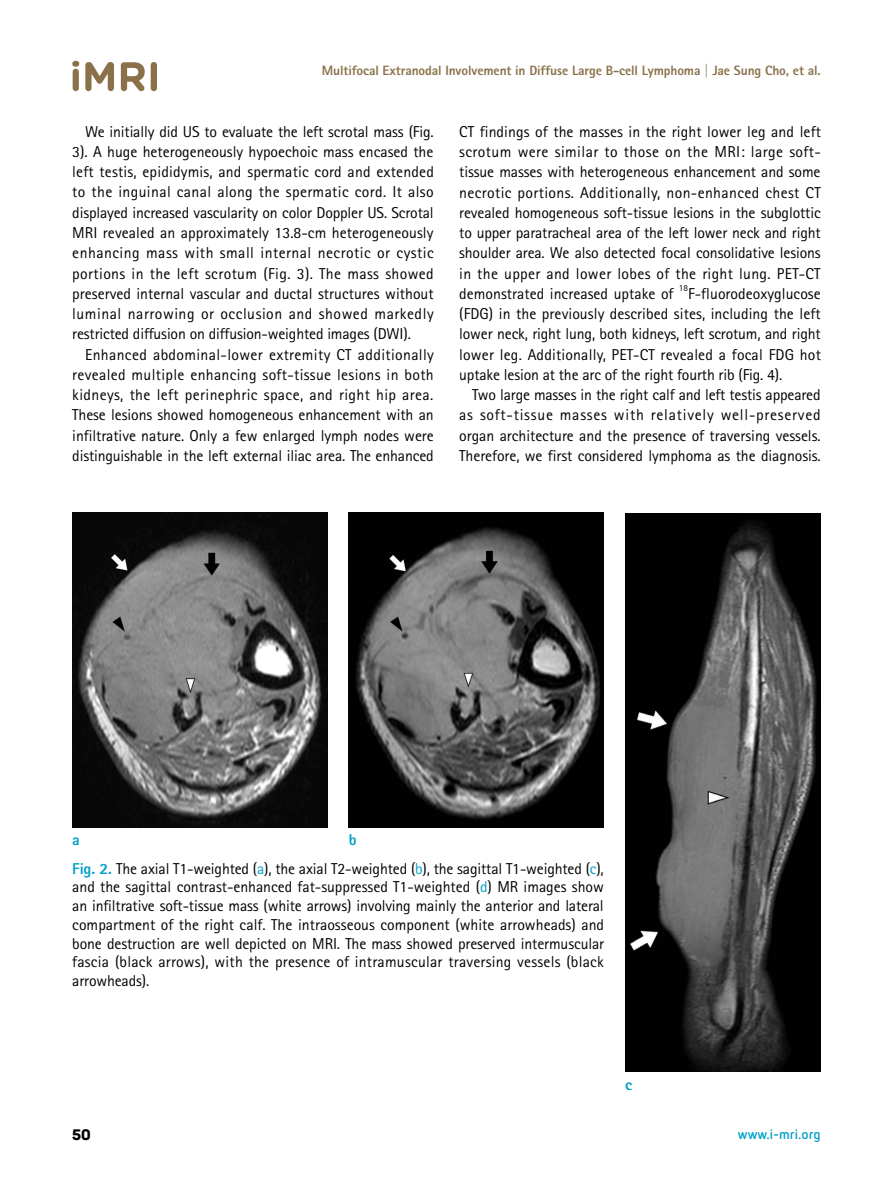
<style>
.page{position:relative;width:893px;height:1191px;background:#fff}
.page>*{position:absolute;margin:0;border:0;box-sizing:border-box;transform-origin:0 0}
.t1{font:15.75px/20.2px "Rotis Sans Serif Std";color:#000;text-align:justify}
.t2{font:15.75px "Rotis Sans Serif Std";letter-spacing:.02em;color:#000}
.t3{font:15.75px "Rotis Sans Serif Std";letter-spacing:.025em;color:#000}
.t4{font:15.75px "Rotis Sans Serif Std";letter-spacing:.03em;color:#000}
.t5{font:15.75px "Rotis Sans Serif Std";letter-spacing:.045em;color:#000}
.t6{font:800 15.75px "Rotis Sans Serif Std";color:#00a0c8}
.t7{font:800 15px "Panton";color:#000}
.t8{font:800 13.5px "Rotis Sans Serif Std";letter-spacing:-.01em;color:#8b7149}
.t9{font:700 13.5px "Netto Pro";color:#00a0c8}
.t10{font:9.15px "Rotis Sans Serif Std";color:#000}
.s1{font-weight:800;color:#00a0c8}
.s2{color:#00a0c8}
</style>
<div class="page">
<svg style="left:72px;top:61px;width:7px;height:30px"></svg>
<svg style="left:85px;top:62px;width:29px;height:29px"></svg>
<svg style="left:121px;top:62px;width:24px;height:29px"></svg>
<svg style="left:151px;top:62px;width:6px;height:29px"></svg>
<img style="left:72px;top:512px;width:255px;height:315px">
<img style="left:349px;top:512px;width:255px;height:315px">
<img style="left:625px;top:513px;width:196px;height:558px">
<p class="t8" style="left:322px;top:62px;width:500px">Multifocal Extranodal Involvement in Diffuse Large B-cell Lymphoma | Jae Sung Cho, et al.</p>
<p class="t1" style="left:85px;top:121px;width:350px">We initially did US to evaluate the left scrotal mass (Fig.</p>
<p class="t1" style="left:72px;top:141px;width:363px">3). A huge heterogeneously hypoechoic mass encased the</p>
<p class="t1" style="left:72px;top:162px;width:363px">left testis, epididymis, and spermatic cord and extended</p>
<p class="t2" style="left:72px;top:183px;width:363px">to the inguinal canal along the spermatic cord. It also</p>
<p class="t1" style="left:72px;top:202px;width:363px">displayed increased vascularity on color Doppler US. Scrotal</p>
<p class="t1" style="left:72px;top:222px;width:363px">MRI revealed an approximately 13.8-cm heterogeneously</p>
<p class="t4" style="left:72px;top:244px;width:363px">enhancing mass with small internal necrotic or cystic</p>
<p class="t3" style="left:72px;top:264px;width:363px">portions in the left scrotum (Fig. 3). The mass showed</p>
<p class="t1" style="left:72px;top:283px;width:363px">preserved internal vascular and ductal structures without</p>
<p class="t4" style="left:72px;top:304px;width:363px">luminal narrowing or occlusion and showed markedly</p>
<p class="t1" style="left:72px;top:324px;width:340px">restricted diffusion on diffusion-weighted images (DWI).</p>
<p class="t2" style="left:85px;top:345px;width:350px">Enhanced abdominal-lower extremity CT additionally</p>
<p class="t2" style="left:72px;top:365px;width:363px">revealed multiple enhancing soft-tissue lesions in both</p>
<p class="t3" style="left:72px;top:385px;width:363px">kidneys, the left perinephric space, and right hip area.</p>
<p class="t1" style="left:72px;top:405px;width:363px">These lesions showed homogeneous enhancement with an</p>
<p class="t1" style="left:72px;top:425px;width:363px">infiltrative nature. Only a few enlarged lymph nodes were</p>
<p class="t1" style="left:72px;top:445px;width:363px">distinguishable in the left external iliac area. The enhanced</p>
<p class="t1" style="left:459px;top:121px;width:363px">CT findings of the masses in the right lower leg and left scrotum were similar to those on the MRI: large soft&shy;tissue masses with heterogeneous enhancement and some necrotic portions. Additionally, non-enhanced chest CT revealed homogeneous soft-tissue lesions in the subglottic to upper paratracheal area of the left lower neck and right shoulder area. We also detected focal consolidative lesions in the upper and lower lobes of the right lung. PET-CT demonstrated increased uptake of</p>
<p class="t10" style="left:679px;top:283px;width:11px">18</p>
<p class="t1" style="left:688px;top:283px;width:134px">F-fluorodeoxyglucose</p>
<p class="t1" style="left:459px;top:303px;width:363px">(FDG) in the previously described sites, including the left</p>
<p class="t1" style="left:459px;top:324px;width:363px">lower neck, right lung, both kidneys, left scrotum, and right</p>
<p class="t1" style="left:459px;top:344px;width:363px">lower leg. Additionally, PET-CT revealed a focal FDG hot</p>
<p class="t1" style="left:459px;top:364px;width:325px">uptake lesion at the arc of the right fourth rib (Fig. 4).</p>
<p class="t1" style="left:472px;top:384px;width:350px">Two large masses in the right calf and left testis appeared</p>
<p class="t5" style="left:459px;top:406px;width:363px">as soft-tissue masses with relatively well-preserved</p>
<p class="t1" style="left:459px;top:425px;width:363px">organ architecture and the presence of traversing vessels.</p>
<p class="t1" style="left:459px;top:445px;width:363px">Therefore, we first considered lymphoma as the diagnosis.</p>
<p class="t6" style="left:72px;top:829px;width:9px">a</p>
<p class="t6" style="left:349px;top:829px;width:9px">b</p>
<p class="t1" style="left:72px;top:858px;width:533px;line-height:18.8px"><span class="s1">Fig. 2.</span> The axial T1-weighted (<span class="s2">a</span>), the axial T2-weighted (<span class="s2">b</span>), the sagittal T1-weighted (<span class="s2">c</span>), and the sagittal contrast-enhanced fat-suppressed T1-weighted (<span class="s2">d</span>) MR images show an infiltrative soft-tissue mass (white arrows) involving mainly the anterior and lateral compartment of the right calf. The intraosseous component (white arrowheads) and bone destruction are well depicted on MRI. The mass showed preserved intermuscular fascia (black arrows), with the presence of intramuscular traversing vessels (black arrowheads).</p>
<p class="t6" style="left:625px;top:1075px;width:8px">c</p>
<p class="t7" style="left:72px;top:1125px;width:20px">50</p>
<p class="t9" style="left:738px;top:1124px;width:84px">www.i-mri.org</p>
</div>
